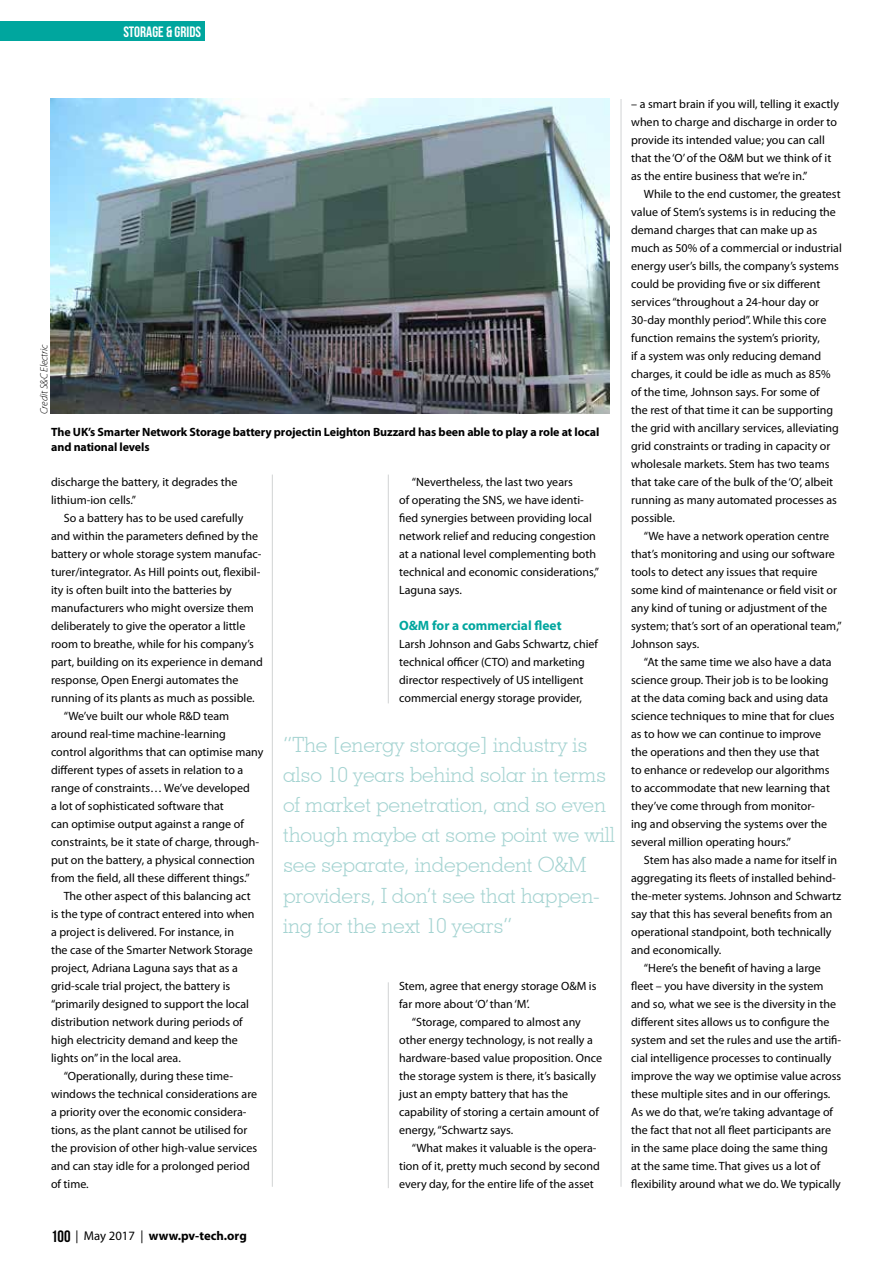
<style>
.page{position:relative;width:893px;height:1263px;background:#fff}
.page>*{position:absolute;margin:0;border:0;box-sizing:border-box;transform-origin:0 0}
.t1{font:300 21px/30px "Geometric Slab 703 BT";letter-spacing:-.01em;color:#a4d3d1}
.t2{font:15px "Bebas Neue";color:#fff}
.t3{font:700 13.5px "Myriad Pro";color:#00a69e}
.t4{font:700 12.75px "Myriad Pro";color:#000}
.t5{font:12px/18px "Myriad Pro";color:#000}
.t6{font:700 12px/14.4px "Myriad Pro";letter-spacing:-.01em;color:#000}
.t7{font:italic 300 10.5px "Myriad Pro";letter-spacing:-.015em;color:#000}
.s1{font-family:"Bebas Neue";font-weight:400;font-size:16.5px}
.s2{font-weight:400}
</style>
<div class="page">
<div style="left:0;top:21px;width:204px;height:20px;background:#00a69e"></div>
<hr style="left:272px;top:475px;width:1px;height:712px;background:#d1d3d4">
<hr style="left:388px;top:475px;width:1px;height:228px;background:#d1d3d4">
<hr style="left:388px;top:982px;width:1px;height:206px;background:#d1d3d4">
<hr style="left:621px;top:99px;width:1px;height:1088px;background:#d1d3d4">
<img style="left:51px;top:99px;width:559px;height:314px">
<p class="t2" style="left:123px;top:23px;width:79px">STORAGE &amp; GRIDS</p>
<p class="t7" style="left:38px;top:414px;width:71px;rotate:-90deg">Credit S&amp;C Electric</p>
<p class="t6" style="left:51px;top:425px;width:550px">The UK’s Smarter Network Storage battery projectin Leighton Buzzard has been able to play a role at local and national levels</p>
<p class="t5" style="left:51px;top:473px;width:188px">discharge the battery, it degrades the lithium-ion cells.”</p>
<p class="t5" style="left:64px;top:509px;width:181px">So a battery has to be used carefully</p>
<p class="t5" style="left:51px;top:527px;width:209px">and within the parameters defined by the</p>
<p class="t5" style="left:51px;top:545px;width:212px">battery or whole storage system manufac-</p>
<p class="t5" style="left:51px;top:563px;width:211px">turer/integrator. As Hill points out, flexibil-</p>
<p class="t5" style="left:51px;top:581px;width:182px">ity is often built into the batteries by</p>
<p class="t5" style="left:51px;top:599px;width:204px">manufacturers who might oversize them</p>
<p class="t5" style="left:51px;top:617px;width:196px">deliberately to give the operator a little</p>
<p class="t5" style="left:51px;top:635px;width:204px">room to breathe, while for his company’s</p>
<p class="t5" style="left:51px;top:653px;width:213px">part, building on its experience in demand</p>
<p class="t5" style="left:51px;top:671px;width:189px">response, Open Energi automates the</p>
<p class="t5" style="left:51px;top:689px;width:205px">running of its plants as much as possible.</p>
<p class="t5" style="left:64px;top:707px;width:167px">“We’ve built our whole R&amp;D team</p>
<p class="t5" style="left:51px;top:725px;width:176px">around real-time machine-learning</p>
<p class="t5" style="left:51px;top:743px;width:214px">control algorithms that can optimise many</p>
<p class="t5" style="left:51px;top:761px;width:194px">different types of assets in relation to a</p>
<p class="t5" style="left:51px;top:779px;width:200px">range of constraints… We’ve developed</p>
<p class="t5" style="left:51px;top:797px;width:174px">a lot of sophisticated software that</p>
<p class="t5" style="left:51px;top:815px;width:194px">can optimise output against a range of</p>
<p class="t5" style="left:51px;top:833px;width:210px">constraints, be it state of charge, through-</p>
<p class="t5" style="left:51px;top:851px;width:205px">put on the battery, a physical connection</p>
<p class="t5" style="left:51px;top:869px;width:200px">from the field, all these different things.”</p>
<p class="t5" style="left:64px;top:887px;width:188px">The other aspect of this balancing act</p>
<p class="t5" style="left:51px;top:905px;width:205px">is the type of contract entered into when</p>
<p class="t5" style="left:51px;top:923px;width:185px">a project is delivered. For instance, in</p>
<p class="t5" style="left:51px;top:941px;width:203px">the case of the Smarter Network Storage</p>
<p class="t5" style="left:51px;top:959px;width:188px">project, Adriana Laguna says that as a</p>
<p class="t5" style="left:51px;top:977px;width:181px">grid-scale trial project, the battery is</p>
<p class="t5" style="left:51px;top:995px;width:200px">“primarily designed to support the local</p>
<p class="t5" style="left:51px;top:1013px;width:193px">distribution network during periods of</p>
<p class="t5" style="left:51px;top:1031px;width:188px">high electricity demand and keep the</p>
<p class="t5" style="left:51px;top:1049px;width:131px">lights on” in the local area.</p>
<p class="t5" style="left:64px;top:1067px;width:171px">“Operationally, during these time-</p>
<p class="t5" style="left:51px;top:1085px;width:208px">windows the technical considerations are</p>
<p class="t5" style="left:51px;top:1103px;width:197px">a priority over the economic considera-</p>
<p class="t5" style="left:51px;top:1121px;width:198px">tions, as the plant cannot be utilised for</p>
<p class="t5" style="left:51px;top:1139px;width:208px">the provision of other high-value services</p>
<p class="t5" style="left:51px;top:1157px;width:200px">and can stay idle for a prolonged period</p>
<p class="t5" style="left:51px;top:1175px;width:39px">of time.</p>
<p class="t4" style="left:51px;top:1227px;width:197px"><span class="s1">100</span> <span class="s2">| May 2017 |</span> www.pv-tech.org</p>
<p class="t5" style="left:399px;top:473px;width:202px;text-indent:13px">“Nevertheless, the last two years<br>of operating the SNS, we have identi&shy;fied synergies between providing local network relief and reducing congestion at a national level complementing both technical and economic considerations,” Laguna says.</p>
<p class="t3" style="left:399px;top:617px;width:164px">O&amp;M for a commercial fleet</p>
<p class="t5" style="left:399px;top:635px;width:200px">Larsh Johnson and Gabs Schwartz, chief technical officer (CTO) and marketing director respectively of US intelligent commercial energy storage provider,</p>
<h1 class="t1" style="left:283px;top:730px;width:334px">“The [energy storage] industry is also 10 years behind solar in terms of market penetration, and so even though maybe at some point we will see separate, independent O&amp;M providers, I don’t see that happen&shy;ing for the next 10 years”</h1>
<p class="t5" style="left:399px;top:977px;width:199px">Stem, agree that energy storage O&amp;M is far more about ‘O’ than ‘M’.</p>
<p class="t5" style="left:399px;top:1013px;width:205px;text-indent:13px">“Storage, compared to almost any other energy technology, is not really a hardware-based value proposition. Once the storage system is there, it’s basically just an empty battery that has the capability of storing a certain amount of energy, “Schwartz says.</p>
<p class="t5" style="left:399px;top:1139px;width:202px;text-indent:13px">“What makes it valuable is the opera&shy;tion of it, pretty much second by second every day, for the entire life of the asset</p>
<p class="t5" style="left:631px;top:95px;width:209px">– a smart brain if you will, telling it exactly when to charge and discharge in order to provide its intended value; you can call that the ‘O’ of the O&amp;M but we think of it as the entire business that we’re in.”</p>
<p class="t5" style="left:631px;top:185px;width:212px;text-indent:13px">While to the end customer, the greatest value of Stem’s systems is in reducing the demand charges that can make up as much as 50% of a commercial or industrial energy user’s bills, the company’s systems could be providing five or six different services “throughout a 24-hour day or 30-day monthly period”. While this core function remains the system’s priority,<br>if a system was only reducing demand charges, it could be idle as much as 85% of the time, Johnson says. For some of<br>the rest of that time it can be supporting the grid with ancillary services, alleviating grid constraints or trading in capacity or wholesale markets. Stem has two teams that take care of the bulk of the ‘O’, albeit running as many automated processes as possible.</p>
<p class="t5" style="left:631px;top:527px;width:212px;text-indent:13px">“We have a network operation centre that’s monitoring and using our software tools to detect any issues that require some kind of maintenance or field visit or any kind of tuning or adjustment of the system; that’s sort of an operational team,” Johnson says.</p>
<p class="t5" style="left:631px;top:653px;width:205px;text-indent:13px">“At the same time we also have a data science group. Their job is to be looking at the data coming back and using data science techniques to mine that for clues as to how we can continue to improve the operations and then they use that<br>to enhance or redevelop our algorithms to accommodate that new learning that they’ve come through from monitor-<br>ing and observing the systems over the several million operating hours.”</p>
<p class="t5" style="left:644px;top:851px;width:195px">Stem has also made a name for itself in</p>
<p class="t5" style="left:631px;top:869px;width:206px">aggregating its fleets of installed behind-</p>
<p class="t5" style="left:631px;top:887px;width:212px">the-meter systems. Johnson and Schwartz</p>
<p class="t5" style="left:631px;top:905px;width:203px">say that this has several benefits from an</p>
<p class="t5" style="left:631px;top:923px;width:202px">operational standpoint, both technically</p>
<p class="t5" style="left:631px;top:941px;width:92px">and economically.</p>
<p class="t5" style="left:644px;top:959px;width:178px">“Here’s the benefit of having a large</p>
<p class="t5" style="left:631px;top:977px;width:194px">fleet – you have diversity in the system</p>
<p class="t5" style="left:631px;top:995px;width:207px">and so, what we see is the diversity in the</p>
<p class="t5" style="left:631px;top:1013px;width:200px">different sites allows us to configure the</p>
<p class="t5" style="left:631px;top:1031px;width:212px">system and set the rules and use the artifi-</p>
<p class="t5" style="left:631px;top:1049px;width:202px">cial intelligence processes to continually</p>
<p class="t5" style="left:631px;top:1067px;width:212px">improve the way we optimise value across</p>
<p class="t5" style="left:631px;top:1085px;width:201px">these multiple sites and in our offerings.</p>
<p class="t5" style="left:631px;top:1103px;width:203px">As we do that, we’re taking advantage of</p>
<p class="t5" style="left:631px;top:1121px;width:201px">the fact that not all fleet participants are</p>
<p class="t5" style="left:631px;top:1139px;width:198px">in the same place doing the same thing</p>
<p class="t5" style="left:631px;top:1157px;width:191px">at the same time. That gives us a lot of</p>
<p class="t5" style="left:631px;top:1175px;width:211px">flexibility around what we do. We typically</p>
</div>
